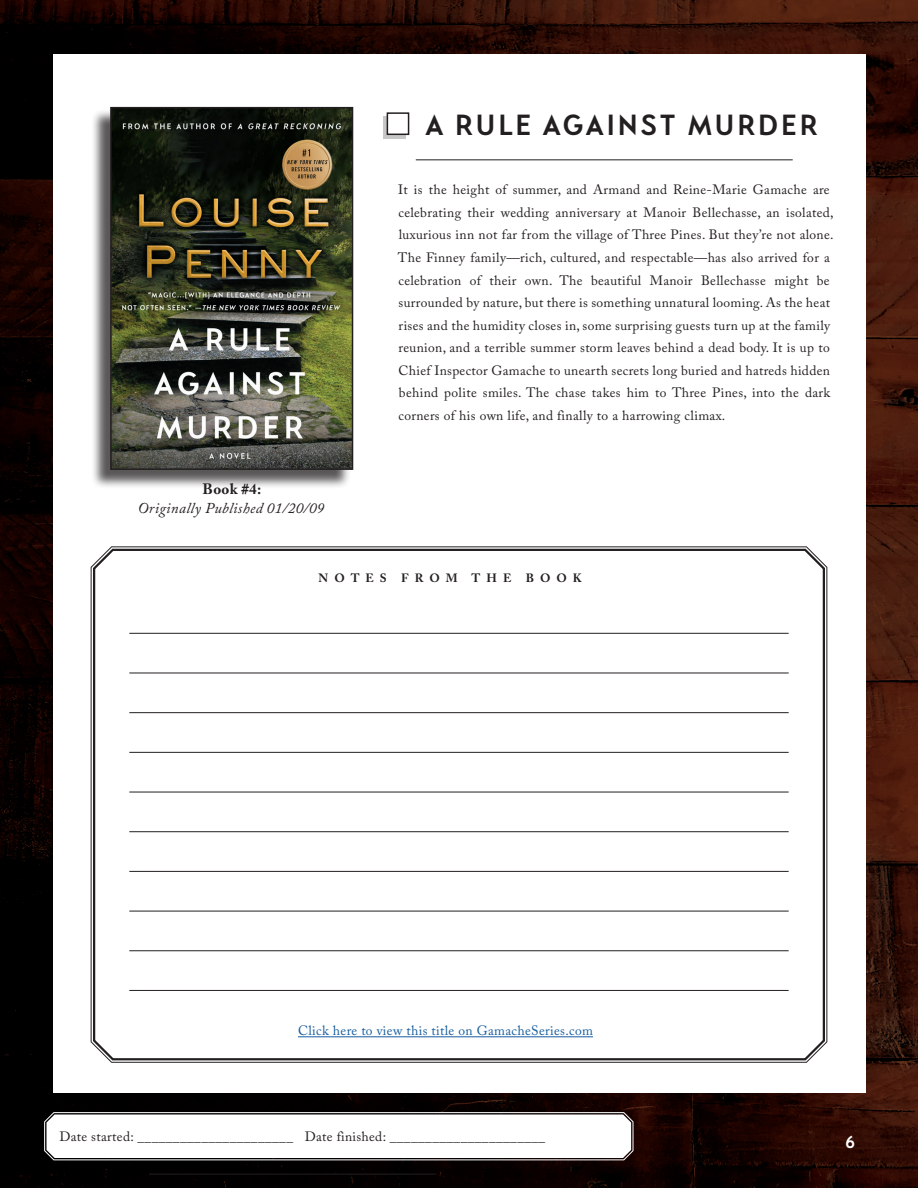
<style>
.page{position:relative;width:918px;height:1188px;background:#fff}
.page>*{position:absolute;margin:0;border:0;box-sizing:border-box;transform-origin:0 0}
.t1{font:700 30px "Qurillian";letter-spacing:.1em;color:#231f20}
.t2{font:700 18px "Qurillian";color:#fff}
.t3{font:italic 15px "Adobe Caslon Pro";letter-spacing:.025em;color:#231f20}
.t4{font:700 15px "Adobe Caslon Pro";color:#231f20}
.t5{font:13.5px/22.5px "Adobe Caslon Pro";letter-spacing:.025em;color:#231f20}
.t6{font:13.5px "Adobe Caslon Pro";letter-spacing:.025em;color:#175d9e}
.t7{font:700 12px "Adobe Caslon Pro";letter-spacing:.5em;color:#231f20}
</style>
<div class="page">
<img style="left:0;top:0;width:918px;height:1188px">
<div style="left:53px;top:54px;width:812px;height:1039px;background:#fff"></div>
<div style="left:91px;top:109px;width:260px;height:380px;background:#231f20;opacity:.75"></div>
<img style="left:109px;top:106px;width:245px;height:365px">
<hr style="left:416px;top:159px;width:377px;height:1px;background:#231f20">
<svg style="left:91px;top:547px;width:736px;height:515px"></svg>
<hr style="left:129px;top:752px;width:660px;height:1px;background:#231f20">
<hr style="left:129px;top:911px;width:660px;height:1px;background:#231f20">
<hr style="left:129px;top:673px;width:660px;height:1px;background:#231f20">
<hr style="left:129px;top:831px;width:660px;height:1px;background:#231f20">
<hr style="left:129px;top:990px;width:660px;height:1px;background:#231f20">
<hr style="left:129px;top:633px;width:660px;height:1px;background:#231f20">
<hr style="left:129px;top:792px;width:660px;height:1px;background:#231f20">
<hr style="left:129px;top:950px;width:660px;height:1px;background:#231f20">
<hr style="left:129px;top:712px;width:660px;height:1px;background:#231f20">
<hr style="left:129px;top:871px;width:660px;height:1px;background:#231f20">
<svg style="left:44px;top:1112px;width:590px;height:49px"></svg>
<hr style="left:149px;top:1174px;width:287px;height:1px;background:#231f20">
<div style="left:383px;top:116px;width:23px;height:23px;background:#231f20;opacity:.25"></div>
<div style="left:387px;top:113px;width:22px;height:21px;background:#fff"></div>
<div style="left:387px;top:112px;width:22px;height:23px;border:2px solid #231f20"></div>
<hr style="left:298px;top:1036px;width:295px;height:1px;background:#175d9e">
<h1 class="t1" style="left:426px;top:105px;width:394px">A RULE AGAINST MURDER</h1>
<p class="t4" style="left:203px;top:480px;width:60px">Book #4:</p>
<p class="t3" style="left:138px;top:499px;width:188px">Originally Published 01/20/09</p>
<p class="t5" style="left:398px;top:179px;width:437px">It is the height of summer, and Armand and Reine-Marie Gamache are celebrating their wedding anniversary at Manoir Bellechasse, an isolated, luxurious inn not far from the village of Three Pines. But they’re not alone.<br>The Finney family—rich, cultured, and respectable—has also arrived for a celebration of their own. The beautiful Manoir Bellechasse might be surrounded by nature, but there is something unnatural looming. As the heat rises and the humidity closes in, some surprising guests turn up at the family reunion, and a terrible summer storm leaves behind a dead body. It is up to Chief Inspector Gamache to unearth secrets long buried and hatreds hidden behind polite smiles. The chase takes him to Three Pines, into the dark corners of his own life, and finally to a harrowing climax.</p>
<p class="t7" style="left:319px;top:571px;width:265px">NOTES FROM THE BOOK</p>
<p class="t6" style="left:298px;top:1023px;width:296px">Click here to view this title on GamacheSeries.com</p>
<p class="t5" style="left:59px;top:1125px;width:488px">Date started: ______________________ Date finished: ______________________</p>
<h2 class="t2" style="left:845px;top:1130px;width:11px">6</h2>
</div>
